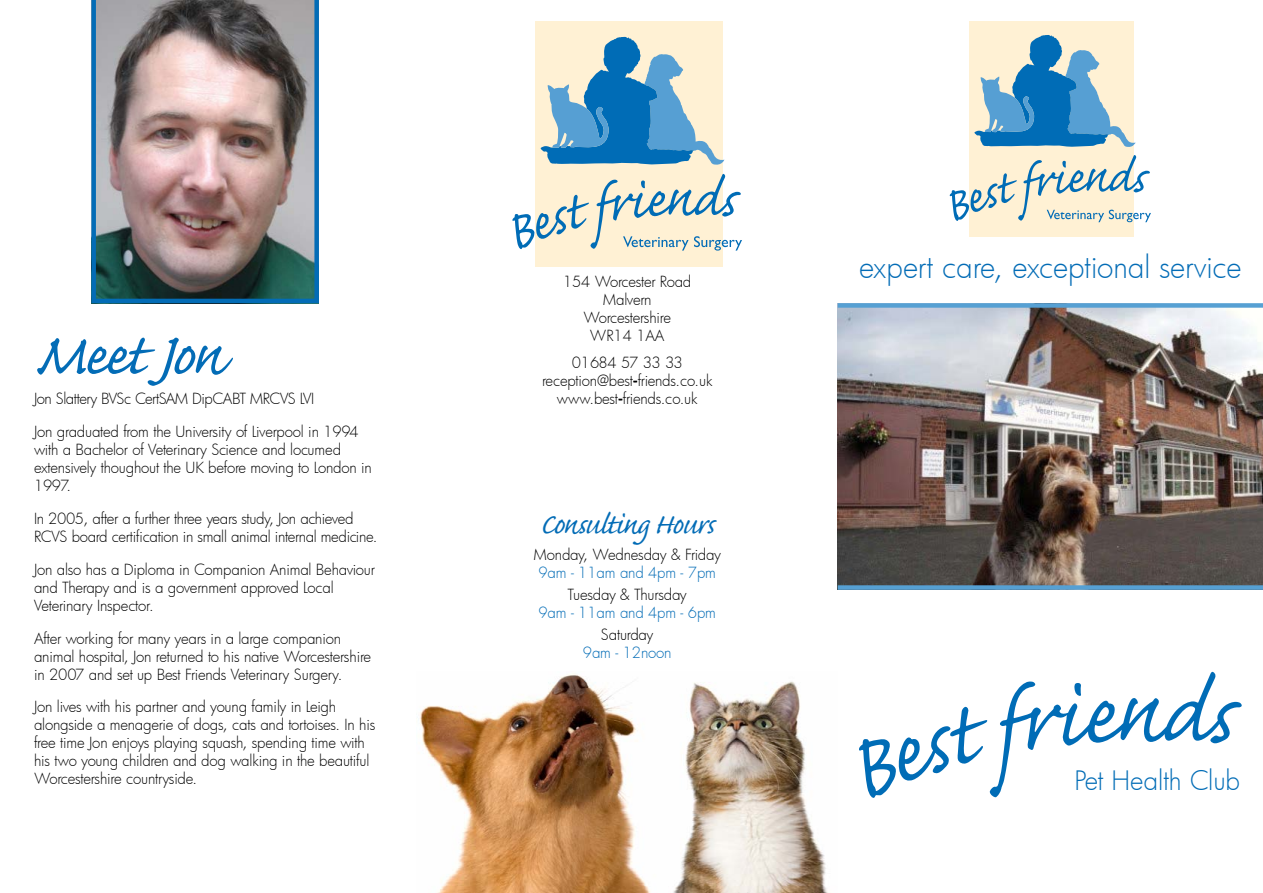
<style>
.page{position:relative;width:1263px;height:893px;background:#fff}
.page>*{position:absolute;margin:0;border:0;box-sizing:border-box;transform-origin:0 0}
.t1{font:75px "Caflisch Script Web Pro";letter-spacing:-.04em;color:#036cb6}
.t2{font:36px "Caflisch Script Web Pro";letter-spacing:-.03em;color:#036cb6}
.t3{font:300 29.7px "Futura";letter-spacing:-.005em;color:#036cb6}
.t4{font:300 26.1px "Futura";color:#006cb6}
.t5{font:300 15px/18px "Futura";letter-spacing:-.015em;color:#000}
.t6{font:300 15px "Futura";letter-spacing:-.01em;color:#036cb6}
</style>
<div class="page">
<div style="left:969px;top:21px;width:165px;height:216px;background:#fff1d4"></div>
<svg style="left:974px;top:35px;width:161px;height:112px"></svg>
<svg style="left:950px;top:155px;width:201px;height:67px"></svg>
<img style="left:838px;top:308px;width:425px;height:277px">
<div style="left:838px;top:303px;width:425px;height:5px;background:#56a0d3"></div>
<div style="left:838px;top:585px;width:425px;height:5px;background:#56a0d3"></div>
<svg style="left:859px;top:672px;width:383px;height:126px"></svg>
<img style="left:91px;top:0;width:228px;height:303px">
<img style="left:420px;top:674px;width:408px;height:219px">
<div style="left:535px;top:21px;width:187px;height:246px;background:#fff1d4"></div>
<svg style="left:540px;top:37px;width:184px;height:130px"></svg>
<svg style="left:512px;top:174px;width:230px;height:77px"></svg>
<h1 class="t1" style="left:34px;top:316px;width:191px">Meet Jon</h1>
<p class="t5" style="left:34px;top:382px;width:326px;line-height:32.8px">Jon Slattery BVSc CertSAM DipCABT MRCVS LVI<br>Jon graduated from the University of Liverpool in 1994</p>
<p class="t5" style="left:34px;top:440px;width:339px">with a Bachelor of Veterinary Science and locumed extensively thoughout the UK before moving to London in<br>1997.</p>
<p class="t5" style="left:34px;top:509px;width:345px">In 2005, after a further three years study, Jon achieved<br>RCVS board certification in small animal internal medicine.</p>
<p class="t5" style="left:34px;top:560px;width:342px">Jon also has a Diploma in Companion Animal Behaviour and Therapy and is a government approved Local<br>Veterinary Inspector.</p>
<p class="t5" style="left:34px;top:629px;width:339px">After working for many years in a large companion animal hospital, Jon returned to his native Worcestershire in 2007 and set up Best Friends Veterinary Surgery.</p>
<p class="t5" style="left:34px;top:698px;width:343px">Jon lives with his partner and young family in Leigh alongside a menagerie of dogs, cats and tortoises. In his free time Jon enjoys playing squash, spending time with his two young children and dog walking in the beautiful Worcestershire countryside.</p>
<p class="t5" style="left:563px;top:272px;width:130px;text-align:center">154 Worcester Road<br>Malvern<br>Worcestershire<br>WR14 1AA</p>
<p class="t5" style="left:542px;top:353px;width:172px;text-align:center">01684 57 33 33 reception@best-friends.co.uk www.best-friends.co.uk</p>
<h2 class="t2" style="left:540px;top:505px;width:176px">Consulting Hours</h2>
<p class="t5" style="left:534px;top:545px;width:189px">Monday, Wednesday &amp; Friday</p>
<p class="t6" style="left:538px;top:562px;width:179px">9am - 11am and 4pm - 7pm</p>
<p class="t5" style="left:568px;top:585px;width:121px">Tuesday &amp; Thursday</p>
<p class="t6" style="left:538px;top:602px;width:179px">9am - 11am and 4pm - 6pm</p>
<p class="t5" style="left:601px;top:625px;width:54px">Saturday</p>
<p class="t6" style="left:583px;top:642px;width:90px">9am - 12noon</p>
<h3 class="t3" style="left:859px;top:248px;width:384px">expert care, exceptional service</h3>
<h3 class="t4" style="left:1074px;top:763px;width:167px">Pet Health Club</h3>
</div>
